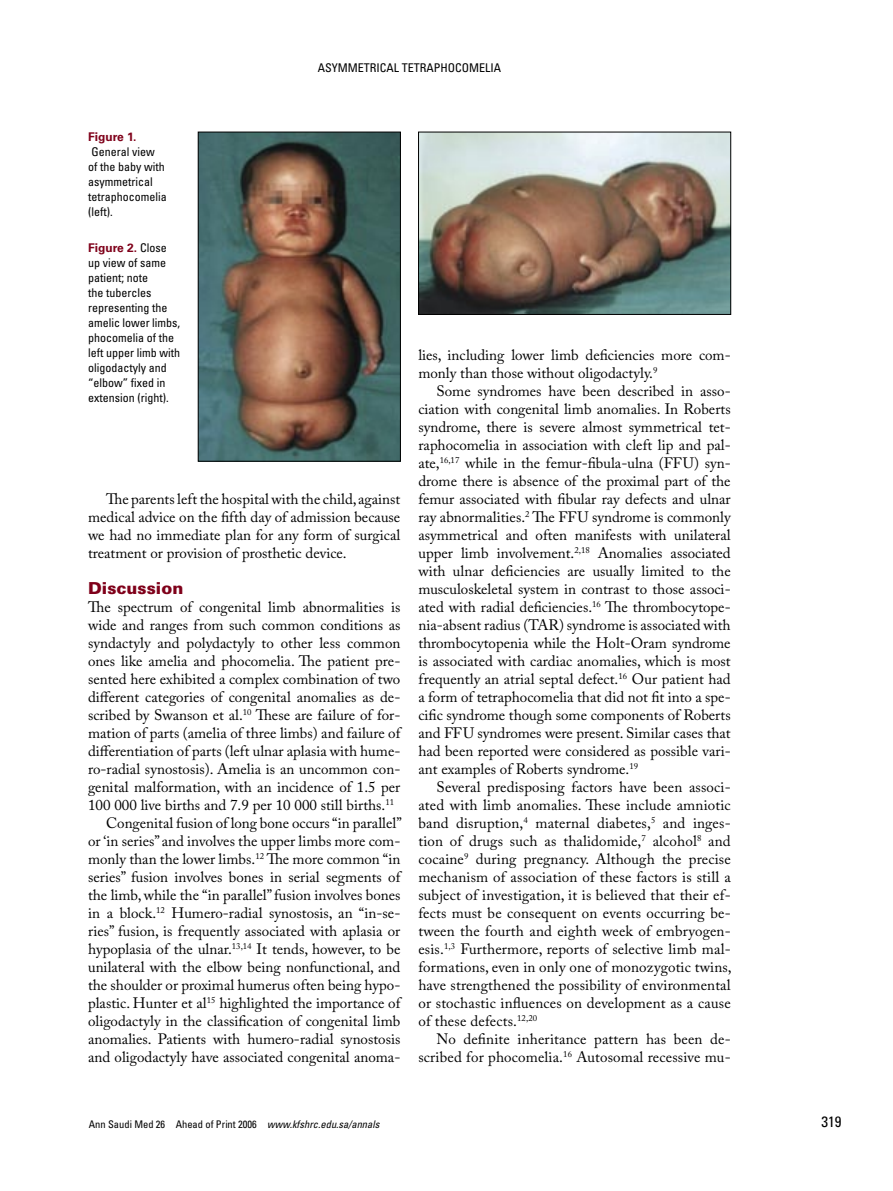
<style>
.page{position:relative;width:893px;height:1191px;background:#fff}
.page>*{position:absolute;margin:0;border:0;box-sizing:border-box;transform-origin:0 0}
.subhead{font:900 16.5px "Univers LT Std";color:#7f001a}
.body{font:15px/18px "Adobe Caslon Pro";color:#000;text-align:justify}
.body_after_sub{font:15px/18px "Adobe Caslon Pro";color:#000;text-align:justify}
.page_number_right{font:condensed 15px "Univers LT Std";color:#000}
.running_head{font:condensed 12px/15px "Univers LT Std";color:#000}
.footy_left{font:condensed 10.5px "Univers LT Std";color:#000}
.s1{font-weight:700;font-stretch:normal;color:#7f001a}
.s2{font-style:italic}
</style>
<div class="page">
<img style="left:200px;top:134px;width:199px;height:325px">
<div style="left:198px;top:132px;width:203px;height:329px;border:1px solid #000"></div>
<img style="left:420px;top:134px;width:309px;height:179px">
<div style="left:418px;top:132px;width:313px;height:183px;border:1px solid #000"></div>
<p class="running_head" style="left:318px;top:60px;width:185px">ASYMMETRICAL TETRAPHOCOMELIA</p>
<p class="running_head" style="left:88px;top:129px;width:80px"><span class="s1">Figure 1.<br></span>General view<br>of the baby with asymmetrical tetraphocomelia (left).</p>
<p class="running_head" style="left:88px;top:240px;width:94px"><span class="s1">Figure 2.</span> Close up view of same patient; note<br>the tubercles representing the amelic lower limbs, phocomelia of the left upper limb with oligodactyly and “elbow” fixed in extension (right).</p>
<p class="body" style="left:88px;top:490px;width:314px;text-indent:18px">The parents left the hospital with the child, against medical advice on the fifth day of admission because we had no immediate plan for any form of surgical treatment or provision of prosthetic device.</p>
<p class="subhead" style="left:88px;top:578px;width:97px">Discussion</p>
<p class="body_after_sub" style="left:88px;top:598px;width:314px">The spectrum of congenital limb abnormalities is wide and ranges from such common conditions as syndactyly and polydactyly to other less common ones like amelia and phocomelia. The patient pre&shy;sented here exhibited a complex combination of two different categories of congenital anomalies as de&shy;scribed by Swanson et al.<sup>10</sup> These are failure of for&shy;mation of parts (amelia of three limbs) and failure of differentiation of parts (left ulnar aplasia with hume&shy;ro-radial synostosis). Amelia is an uncommon con&shy;genital malformation, with an incidence of 1.5 per 100 000 live births and 7.9 per 10 000 still births.<sup>11</sup></p>
<p class="body" style="left:88px;top:814px;width:315px;text-indent:18px">Congenital fusion of long bone occurs “in parallel” or ‘in series” and involves the upper limbs more com&shy;monly than the lower limbs.<sup>12</sup> The more common “in series” fusion involves bones in serial segments of the limb, while the “in parallel” fusion involves bones in a block.<sup>12</sup> Humero-radial synostosis, an “in-se&shy;ries” fusion, is frequently associated with aplasia or hypoplasia of the ulnar.<sup>13,14</sup> It tends, however, to be unilateral with the elbow being nonfunctional, and the shoulder or proximal humerus often being hypo&shy;plastic. Hunter et al<sup>15</sup> highlighted the importance of oligodactyly in the classification of congenital limb anomalies. Patients with humero-radial synostosis and oligodactyly have associated congenital anoma-</p>
<p class="body" style="left:418px;top:346px;width:314px">lies, including lower limb deficiencies more com&shy;monly than those without oligodactyly.<sup>9</sup></p>
<p class="body" style="left:418px;top:382px;width:314px;text-indent:18px">Some syndromes have been described in asso&shy;ciation with congenital limb anomalies. In Roberts syndrome, there is severe almost symmetrical tet&shy;raphocomelia in association with cleft lip and pal&shy;ate,<sup>16,17</sup> while in the femur-fibula-ulna (FFU) syn&shy;drome there is absence of the proximal part of the femur associated with fibular ray defects and ulnar ray abnormalities.<sup>2</sup> The FFU syndrome is commonly asymmetrical and often manifests with unilateral upper limb involvement.<sup>2,18</sup> Anomalies associated with ulnar deficiencies are usually limited to the musculoskeletal system in contrast to those associ&shy;ated with radial deficiencies.<sup>16</sup> The thrombocytope&shy;nia-absent radius (TAR) syndrome is associated with thrombocytopenia while the Holt-Oram syndrome is associated with cardiac anomalies, which is most frequently an atrial septal defect.<sup>16</sup> Our patient had a form of tetraphocomelia that did not fit into a spe&shy;cific syndrome though some components of Roberts and FFU syndromes were present. Similar cases that had been reported were considered as possible vari&shy;ant examples of Roberts syndrome.<sup>19</sup></p>
<p class="body" style="left:418px;top:778px;width:315px;text-indent:18px">Several predisposing factors have been associ&shy;ated with limb anomalies. These include amniotic band disruption,<sup>4</sup> maternal diabetes,<sup>5</sup> and inges&shy;tion of drugs such as thalidomide,<sup>7</sup> alcohol<sup>8</sup> and cocaine<sup>9</sup> during pregnancy. Although the precise mechanism of association of these factors is still a subject of investigation, it is believed that their ef&shy;fects must be consequent on events occurring be&shy;tween the fourth and eighth week of embryogen&shy;esis.<sup>1,3</sup> Furthermore, reports of selective limb mal&shy;formations, even in only one of monozygotic twins, have strengthened the possibility of environmental or stochastic influences on development as a cause of these defects.<sup>12,20</sup></p>
<p class="body" style="left:418px;top:1030px;width:314px;text-align:right">No definite inheritance pattern has been de&shy;scribed for phocomelia.<sup>16</sup> Autosomal recessive mu-</p>
<p class="footy_left" style="left:89px;top:1118px;width:292px">Ann Saudi Med 26 Ahead of Print 2006 <span class="s2">www.kfshrc.edu.sa/annals</span></p>
<p class="page_number_right" style="left:822px;top:1111px;width:21px">319</p>
</div>
